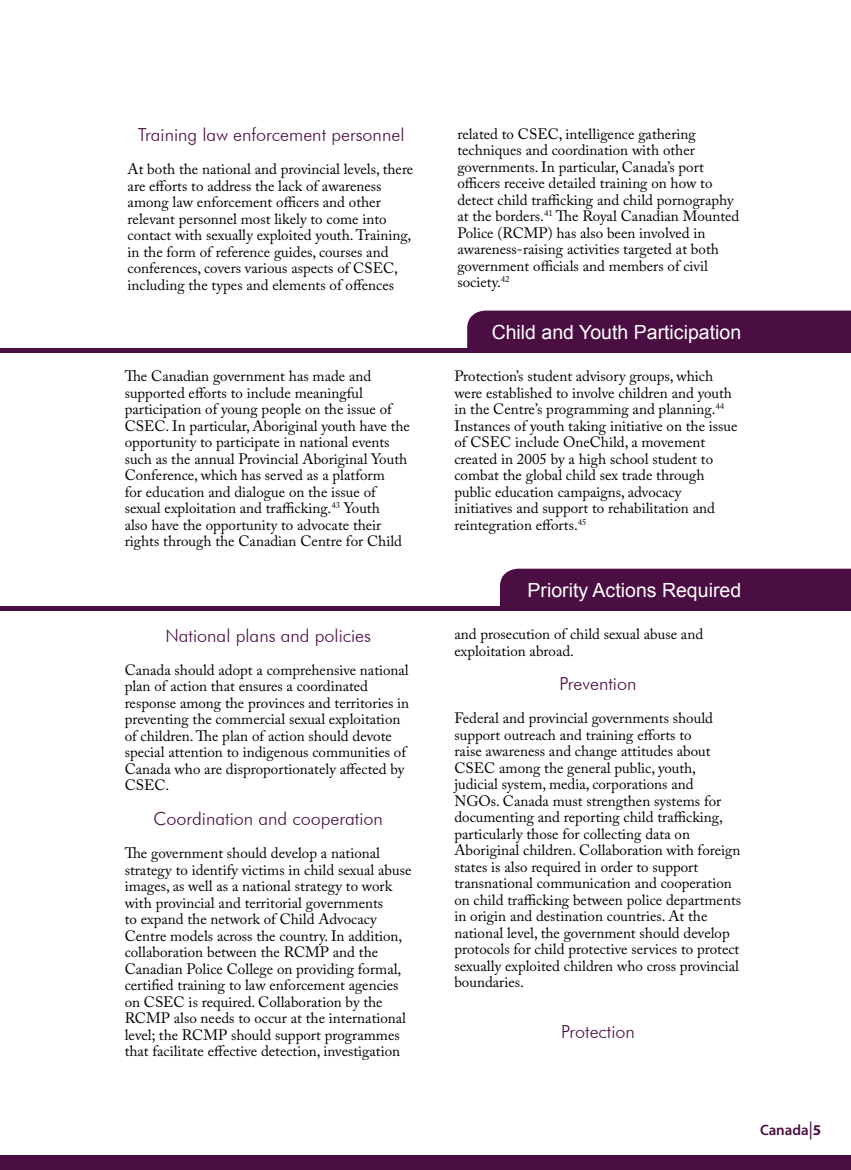
<style>
.page{position:relative;width:851px;height:1170px;background:#fff}
.page>*{position:absolute;margin:0;border:0;box-sizing:border-box;transform-origin:0 0}
.t1{font:19.5px "Arial";color:#fff}
.t2{font:300 18px "Futura BT";color:#4b0e42}
.t3{font:15px/16.5px "Adobe Caslon Pro";color:#000}
.t4{font:600 15px "Myriad Pro";color:#4b0e42}
.s1{font-family:"Myriad Cn Web";font-weight:400;font-size:18px}
.s2{font-weight:700}
</style>
<div class="page">
<div style="left:0;top:1154px;width:850px;height:15px;background:#4b0e42"></div>
<hr style="left:0;top:348px;width:850px;height:4px;background:#4b0e42">
<hr style="left:0;top:606px;width:850px;height:4px;background:#4b0e42">
<div style="left:467px;top:310px;width:383px;height:38px;background:#4b0e42"></div>
<div style="left:500px;top:568px;width:350px;height:38px;background:#4b0e42"></div>
<p class="t2" style="left:138px;top:124px;width:268px">Training law enforcement personnel</p>
<p class="t3" style="left:128px;top:161px;width:287px">At both the national and provincial levels, there are efforts to address the lack of awareness among law enforcement officers and other relevant personnel most likely to come into contact with sexually exploited youth. Training, in the form of reference guides, courses and conferences, covers various aspects of CSEC, including the types and elements of offences</p>
<p class="t3" style="left:125px;top:367px;width:287px">The Canadian government has made and supported efforts to include meaningful participation of young people on the issue of CSEC. In particular, Aboriginal youth have the opportunity to participate in national events such as the annual Provincial Aboriginal Youth Conference, which has served as a platform<br>for education and dialogue on the issue of sexual exploitation and trafficking.<sup>43</sup> Youth<br>also have the opportunity to advocate their rights through the Canadian Centre for Child</p>
<p class="t2" style="left:165px;top:624px;width:207px">National plans and policies</p>
<p class="t3" style="left:125px;top:661px;width:286px">Canada should adopt a comprehensive national plan of action that ensures a coordinated response among the provinces and territories in preventing the commercial sexual exploitation of children. The plan of action should devote special attention to indigenous communities of Canada who are disproportionately affected by CSEC.</p>
<p class="t2" style="left:153px;top:807px;width:231px">Coordination and cooperation</p>
<p class="t3" style="left:125px;top:844px;width:288px">The government should develop a national strategy to identify victims in child sexual abuse images, as well as a national strategy to work with provincial and territorial governments<br>to expand the network of Child Advocacy Centre models across the country. In addition, collaboration between the RCMP and the Canadian Police College on providing formal, certified training to law enforcement agencies on CSEC is required. Collaboration by the RCMP also needs to occur at the international level; the RCMP should support programmes that facilitate effective detection, investigation</p>
<p class="t3" style="left:457px;top:125px;width:283px">related to CSEC, intelligence gathering techniques and coordination with other governments. In particular, Canada’s port officers receive detailed training on how to detect child trafficking and child pornography at the borders.<sup>41</sup> The Royal Canadian Mounted Police (RCMP) has also been involved in awareness-raising activities targeted at both government officials and members of civil society.<sup>42</sup></p>
<h1 class="t1" style="left:491px;top:319px;width:251px">Child and Youth Participation</h1>
<p class="t3" style="left:454px;top:367px;width:284px">Protection’s student advisory groups, which were established to involve children and youth in the Centre’s programming and planning.<sup>44<br></sup>Instances of youth taking initiative on the issue of CSEC include OneChild, a movement created in 2005 by a high school student to combat the global child sex trade through public education campaigns, advocacy initiatives and support to rehabilitation and reintegration efforts.<sup>45</sup></p>
<h1 class="t1" style="left:527px;top:577px;width:215px">Priority Actions Required</h1>
<p class="t3" style="left:454px;top:625px;width:250px">and prosecution of child sexual abuse and exploitation abroad.</p>
<p class="t2" style="left:559px;top:673px;width:79px">Prevention</p>
<p class="t3" style="left:454px;top:709px;width:288px">Federal and provincial governments should support outreach and training efforts to<br>raise awareness and change attitudes about CSEC among the general public, youth, judicial system, media, corporations and NGOs. Canada must strengthen systems for documenting and reporting child trafficking, particularly those for collecting data on Aboriginal children. Collaboration with foreign states is also required in order to support transnational communication and cooperation on child trafficking between police departments in origin and destination countries. At the national level, the government should develop protocols for child protective services to protect sexually exploited children who cross provincial boundaries.</p>
<p class="t2" style="left:561px;top:1021px;width:75px">Protection</p>
<p class="t4" style="left:759px;top:1120px;width:63px">Canada<span class="s1">|</span><span class="s2">5</span></p>
</div>
